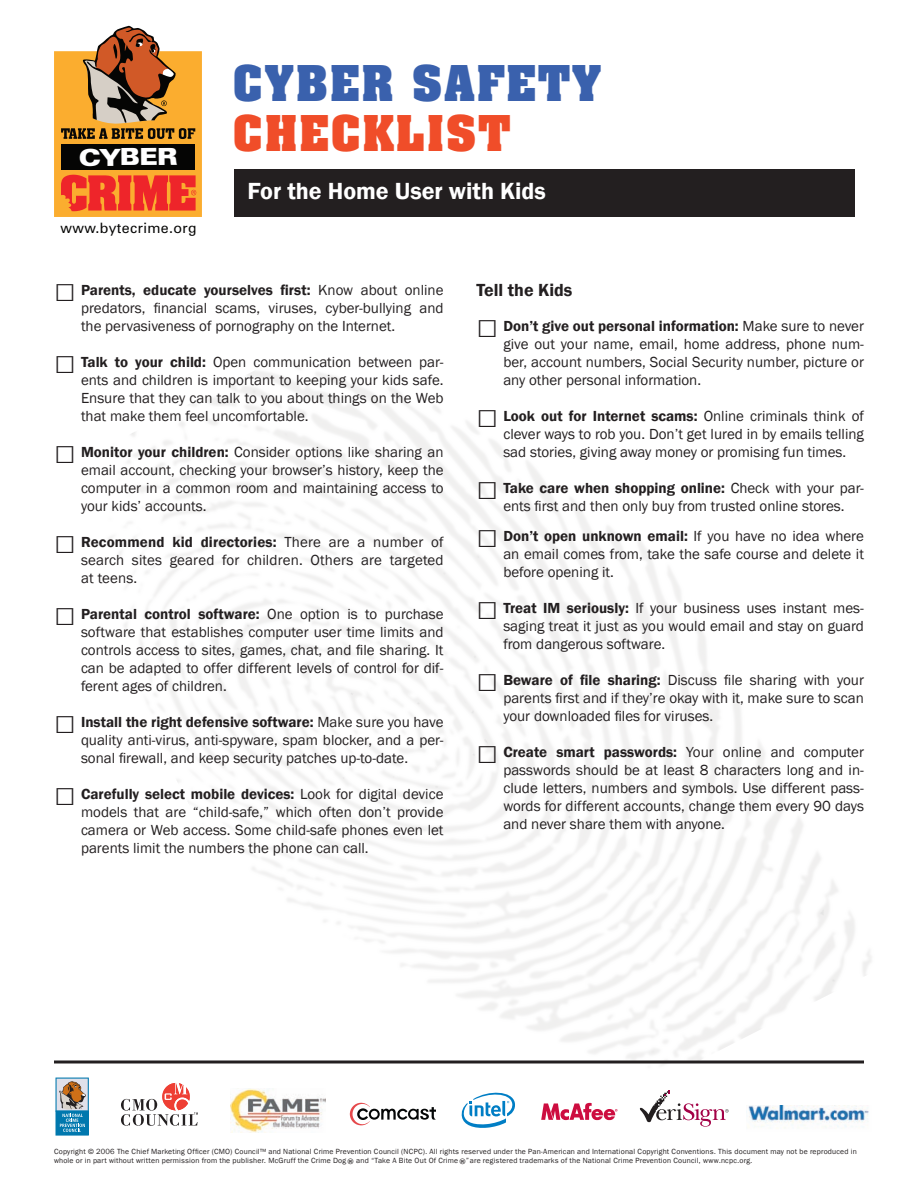
<style>
.page{position:relative;width:918px;height:1188px;background:#fff}
.page>*{position:absolute;margin:0;border:0;box-sizing:border-box;transform-origin:0 0}
.t1{font:700 42px "Aachen";letter-spacing:.05em;color:#3a61ad}
.t2{font:700 42px "Aachen";letter-spacing:.05em;color:#f04d29}
.t3{font:600 24px "Franklin Gothic";color:#fff}
.t4{font:900 expanded 23.55px "Zurich BT";letter-spacing:-.01em;color:#fff}
.t5{font:600 18px "Franklin Gothic";color:#231f20}
.t6{font:15px/18px "Franklin Gothic";color:#231f20;text-align:justify}
.t7{font:14.4px "Zurich BT";letter-spacing:.025em;color:#050504}
.t8{font:7.5px/9px "Franklin Gothic LT";letter-spacing:.025em;color:#231f20}
.s1{font-size:36px}
.s2{font-weight:600}
.s3{font-size:13.5px}
</style>
<div class="page">
<img style="left:54px;top:364px;width:817px;height:772px">
<div style="left:235px;top:169px;width:620px;height:48px;background:#231f20"></div>
<div style="left:53px;top:50px;width:150px;height:168px;background:#fbad2f"></div>
<div style="left:51px;top:48px;width:154px;height:172px;border:3px solid #fff"></div>
<div style="left:61px;top:144px;width:134px;height:26px;background:#050504"></div>
<svg style="left:61px;top:175px;width:135px;height:36px"></svg>
<svg style="left:61px;top:26px;width:134px;height:113px"></svg>
<hr style="left:54px;top:1060px;width:810px;height:3px;background:#231f20">
<svg style="left:121px;top:1083px;width:77px;height:43px"></svg>
<img style="left:230px;top:1088px;width:95px;height:44px">
<svg style="left:640px;top:1090px;width:89px;height:37px"></svg>
<div style="left:348px;top:1099px;width:88px;height:39px;background:#fff"></div>
<svg style="left:350px;top:1103px;width:86px;height:23px"></svg>
<svg style="left:461px;top:1090px;width:55px;height:39px"></svg>
<svg style="left:56px;top:1078px;width:33px;height:58px;background:#7197a6"></svg>
<img style="left:747px;top:1106px;width:124px;height:25px">
<div style="left:539px;top:1089px;width:82px;height:55px;background:#fff"></div>
<svg style="left:541px;top:1103px;width:77px;height:17px"></svg>
<p class="t4" style="left:79px;top:143px;width:100px">CYBER</p>
<p class="t7" style="left:60px;top:219px;width:138px">www.bytecrime.org</p>
<p class="t1" style="left:233px;top:53px;width:370px">CYBER SAFETY</p>
<p class="t2" style="left:233px;top:103px;width:279px">CHECKLIST</p>
<p class="t3" style="left:248px;top:176px;width:300px">For the Home User with Kids</p>
<p class="t6" style="left:81px;top:282px;width:364px;text-indent:-27px"><span class="s1">□</span> <span class="s2">Parents, educate yourselves first:</span> Know about online predators, financial scams, viruses, cyber-bullying and the pervasiveness of pornography on the Internet.</p>
<p class="t6" style="left:81px;top:354px;width:364px;text-indent:-27px"><span class="s1">□</span> <span class="s2">Talk to your child:</span> Open communication between par&shy;ents and children is important to keeping your kids safe.<br>Ensure that they can talk to you about things on the Web that make them feel uncomfortable.</p>
<p class="t6" style="left:81px;top:444px;width:364px;text-indent:-27px"><span class="s1">□</span> <span class="s2">Monitor your children:</span> Consider options like sharing an email account, checking your browser’s history, keep the computer in a common room and maintaining access to your kids’ accounts.</p>
<p class="t6" style="left:54px;top:534px;width:391px;text-align:right"><span class="s1">□</span> <span class="s2">Recommend kid directories:</span> There are a number of search sites geared for children. Others are targeted</p>
<p class="t6" style="left:81px;top:570px;width:58px">at teens.</p>
<p class="t6" style="left:81px;top:606px;width:364px;text-indent:-27px"><span class="s1">□</span> <span class="s2">Parental control software:</span> One option is to purchase software that establishes computer user time limits and controls access to sites, games, chat, and file sharing. It can be adapted to offer different levels of control for dif&shy;ferent ages of children.</p>
<p class="t6" style="left:81px;top:714px;width:364px;text-indent:-27px"><span class="s1">□</span> <span class="s2">Install the right defensive software:</span> Make sure you have quality anti-virus, anti-spyware, spam blocker, and a per&shy;sonal firewall, and keep security patches up-to-date.</p>
<p class="t6" style="left:81px;top:786px;width:364px;text-indent:-27px"><span class="s1">□</span> <span class="s2">Carefully select mobile devices:</span> Look for digital device models that are “child-safe,” which often don’t provide camera or Web access. Some child-safe phones even let parents limit the numbers the phone can call.</p>
<p class="t5" style="left:476px;top:279px;width:98px">Tell the Kids</p>
<p class="t6" style="left:503px;top:317px;width:362px;text-indent:-27px"><span class="s1">□</span> <span class="s2">Don’t give out personal information:</span> Make sure to never give out your name, email, home address, phone num&shy;ber, account numbers, Social Security number, picture or any other personal information.</p>
<p class="t6" style="left:503px;top:407px;width:362px;text-indent:-27px"><span class="s1">□</span> <span class="s2">Look out for Internet scams:</span> Online criminals think of clever ways to rob you. Don’t get lured in by emails telling sad stories, giving away money or promising fun times.</p>
<p class="t6" style="left:476px;top:479px;width:389px;text-align:center"><span class="s1">□</span> <span class="s2">Take care when shopping online:</span> Check with your par&shy;ents first and then only buy from trusted online stores.</p>
<p class="t6" style="left:503px;top:527px;width:362px;text-indent:-27px"><span class="s1">□</span> <span class="s2">Don’t open unknown email:</span> If you have no idea where an email comes from, take the safe course and delete it before opening it.</p>
<p class="t6" style="left:503px;top:599px;width:362px;text-indent:-27px"><span class="s1">□</span> <span class="s2">Treat IM seriously:</span> If your business uses instant mes&shy;saging treat it just as you would email and stay on guard from dangerous software.</p>
<p class="t6" style="left:503px;top:671px;width:362px;text-indent:-27px"><span class="s1">□</span> <span class="s2">Beware of file sharing:</span> Discuss file sharing with your parents first and if they’re okay with it, make sure to scan your downloaded files for viruses.</p>
<p class="t6" style="left:503px;top:743px;width:362px;text-indent:-27px"><span class="s1">□</span> <span class="s2">Create smart passwords:</span> Your online and computer passwords should be at least 8 characters long and in&shy;clude letters, numbers and symbols. Use different pass&shy;words for different accounts, change them every 90 days and never share them with anyone.</p>
<p class="t8" style="left:54px;top:1147px;width:804px">Copyright © 2006 The Chief Marketing Officer (CMO) Council™ and National Crime Prevention Council (NCPC). All rights reserved under the Pan-American and International Copyright Conventions. This document may not be reproduced in whole or in part without written permission from the publisher. McGruff the Crime Dog<span class="s3">®</span>and “Take A Bite Out Of Crime<span class="s3">®</span>” are registered trademarks of the National Crime Prevention Council, www.ncpc.org.</p>
</div>
